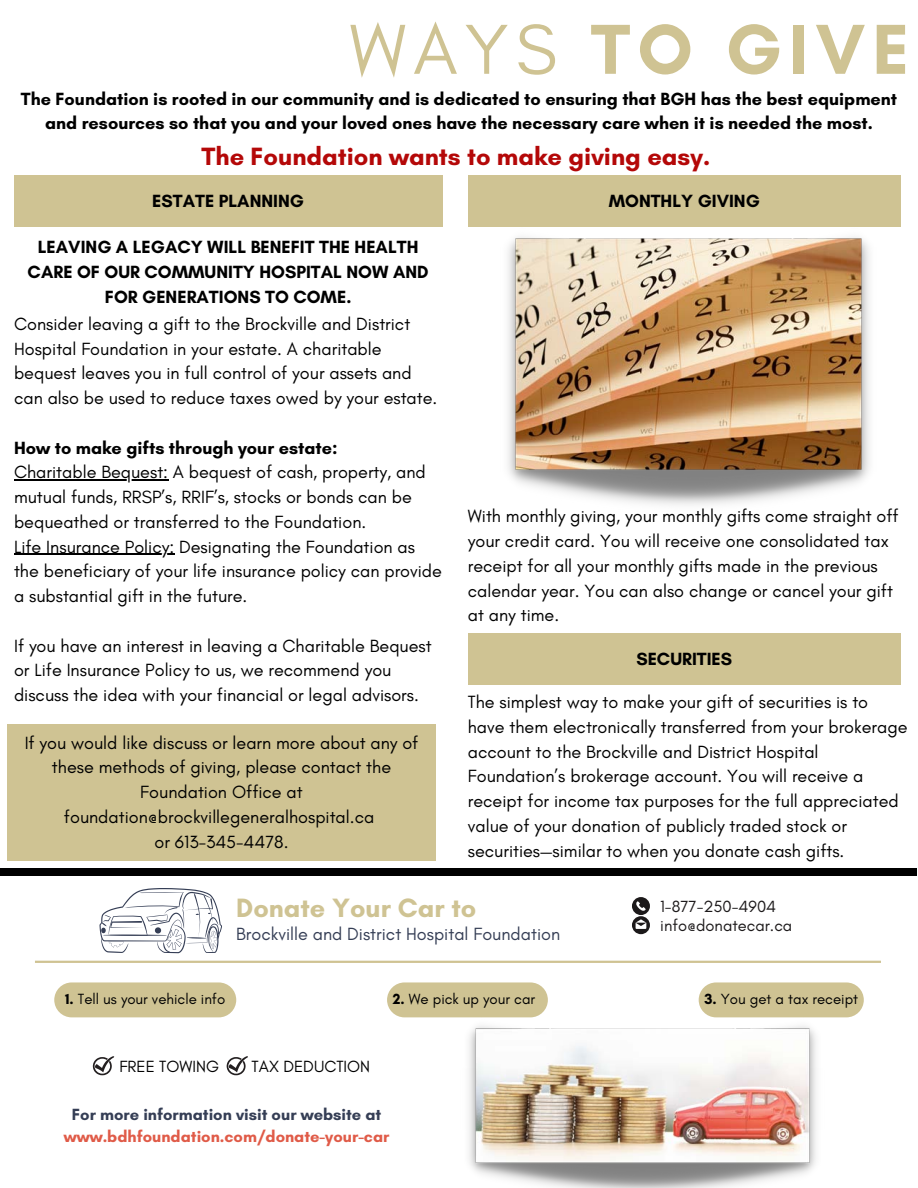
<style>
.page{position:relative;width:918px;height:1188px;background:#fff}
.page>*{position:absolute;margin:0;border:0;box-sizing:border-box;transform-origin:0 0}
.t1{font:700 72px "Glacial Indifference";letter-spacing:.1em;color:#cfc393}
.t2{font:700 27px "Glacial Indifference";color:#cfc393}
.t3{font:700 25.5px "Glacial Indifference";color:#b40808}
.t4{font:18px/24.8px "Glacial Indifference";color:#000}
.t5{font:700 18px/24.8px "Glacial Indifference";color:#000;text-align:center}
.t6{font:18px "Glacial Indifference";color:#353e55}
.t7{font:700 16.5px "Glacial Indifference";color:#e05b48}
.t8{font:700 16.5px "Glacial Indifference";color:#353e55}
.t9{font:16.5px "Glacial Indifference";color:#1c191a}
.t10{font:16.5px "Glacial Indifference";color:#000}
.t11{font:15px "Glacial Indifference";color:#000}
.s1{font-weight:400}
.s2{font-weight:700}
</style>
<div class="page">
<div style="left:14px;top:176px;width:428px;height:51px;background:#cfc393"></div>
<div style="left:468px;top:176px;width:433px;height:51px;background:#cfc393"></div>
<div style="left:468px;top:633px;width:433px;height:52px;background:#cfc393"></div>
<svg style="left:100px;top:888px;width:122px;height:65px"></svg>
<hr style="left:35px;top:961px;width:846px;height:2px;background:#cfc393">
<svg style="left:93px;top:1056px;width:21px;height:19px"></svg>
<svg style="left:227px;top:1056px;width:21px;height:19px"></svg>
<div style="left:54px;top:982px;width:182px;height:35px;background:#cfc393;border-radius:17px"></div>
<div style="left:387px;top:982px;width:161px;height:35px;background:#cfc393;border-radius:17px"></div>
<div style="left:699px;top:982px;width:165px;height:35px;background:#cfc393;border-radius:17px"></div>
<img style="left:460px;top:1017px;width:365px;height:171px">
<svg style="left:632px;top:897px;width:18px;height:37px"></svg>
<div style="left:0;top:868px;width:917px;height:8px;background:#000"></div>
<img style="left:508px;top:237px;width:362px;height:268px">
<div style="left:7px;top:724px;width:429px;height:136px;background:#cfc393"></div>
<hr style="left:14px;top:479px;width:154px;height:2px;background:#000">
<hr style="left:14px;top:554px;width:160px;height:1px;background:#000">
<h1 class="t1" style="left:350px;top:5px;width:561px"><span class="s1">WAYS</span> TO GIVE</h1>
<p class="t5" style="left:21px;top:86px;width:878px">The Foundation is rooted in our community and is dedicated to ensuring that BGH has the best equipment and resources so that you and your loved ones have the necessary care when it is needed the most.</p>
<h3 class="t3" style="left:202px;top:140px;width:510px">The Foundation wants to make giving easy.</h3>
<p class="t5" style="left:152px;top:188px;width:153px">ESTATE PLANNING</p>
<p class="t5" style="left:609px;top:188px;width:153px">MONTHLY GIVING</p>
<p class="t5" style="left:28px;top:234px;width:403px">LEAVING A LEGACY WILL BENEFIT THE HEALTH<br>CARE OF OUR COMMUNITY HOSPITAL NOW AND<br>FOR GENERATIONS TO COME.</p>
<p class="t4" style="left:14px;top:311px;width:425px">Consider leaving a gift to the Brockville and District Hospital Foundation in your estate. A charitable bequest leaves you in full control of your assets and can also be used to reduce taxes owed by your estate.</p>
<p class="t5" style="left:14px;top:435px;width:325px">How to make gifts through your estate:</p>
<p class="t4" style="left:14px;top:460px;width:430px">Charitable Bequest: A bequest of cash, property, and mutual funds, RRSP’s, RRIF’s, stocks or bonds can be bequeathed or transferred to the Foundation.<br>Life Insurance Policy: Designating the Foundation as the beneficiary of your life insurance policy can provide a substantial gift in the future.</p>
<p class="t4" style="left:14px;top:633px;width:419px">If you have an interest in leaving a Charitable Bequest or Life Insurance Policy to us, we recommend you discuss the idea with your financial or legal advisors.</p>
<p class="t4" style="left:25px;top:730px;width:395px;text-align:center">If you would like discuss or learn more about any of these methods of giving, please contact the Foundation Office at foundation@brockvillegeneralhospital.ca<br>or 613-345-4478.</p>
<p class="t4" style="left:468px;top:504px;width:432px">With monthly giving, your monthly gifts come straight off your credit card. You will receive one consolidated tax receipt for all your monthly gifts made in the previous calendar year. You can also change or cancel your gift at any time.</p>
<p class="t5" style="left:636px;top:646px;width:97px">SECURITIES</p>
<p class="t4" style="left:468px;top:689px;width:441px">The simplest way to make your gift of securities is to have them electronically transferred from your brokerage account to the Brockville and District Hospital Foundation’s brokerage account. You will receive a receipt for income tax purposes for the full appreciated value of your donation of publicly traded stock or securities—similar to when you donate cash gifts.</p>
<h2 class="t2" style="left:236px;top:892px;width:242px">Donate Your Car to</h2>
<p class="t6" style="left:236px;top:923px;width:326px">Brockville and District Hospital Foundation</p>
<p class="t9" style="left:660px;top:896px;width:118px">1-877-250-4904</p>
<p class="t9" style="left:660px;top:915px;width:134px">info@donatecar.ca</p>
<p class="t11" style="left:65px;top:990px;width:162px"><span class="s2">1.</span> Tell us your vehicle info</p>
<p class="t11" style="left:393px;top:990px;width:144px"><span class="s2">2.</span> We pick up your car</p>
<p class="t11" style="left:705px;top:990px;width:155px"><span class="s2">3.</span> You get a tax receipt</p>
<p class="t10" style="left:119px;top:1056px;width:101px">FREE TOWING</p>
<p class="t10" style="left:252px;top:1056px;width:120px">TAX DEDUCTION</p>
<p class="t8" style="left:72px;top:1104px;width:311px">For more information visit our website at</p>
<p class="t7" style="left:64px;top:1127px;width:327px">www.bdhfoundation.com/donate-your-car</p>
</div>
